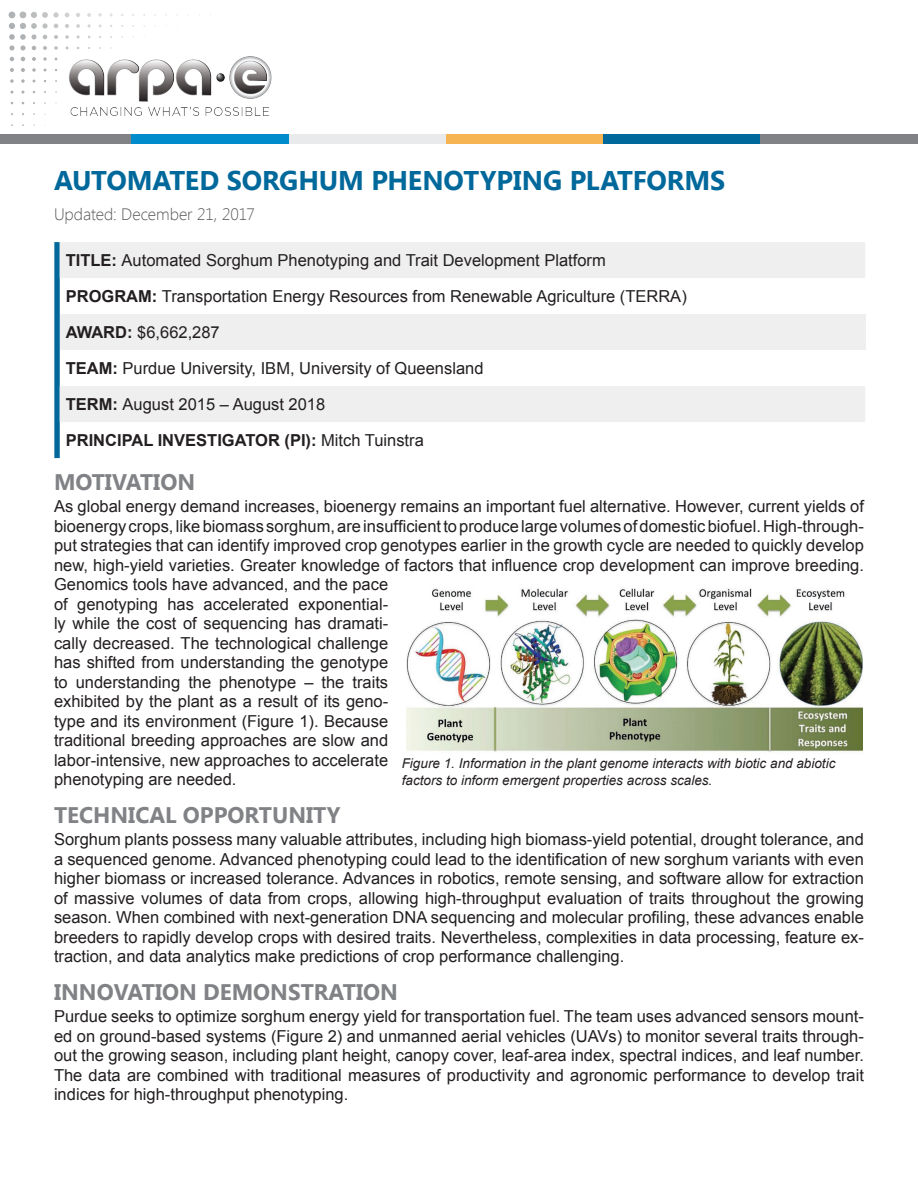
<style>
.page{position:relative;width:918px;height:1188px;background:#fff}
.page>*{position:absolute;margin:0;border:0;box-sizing:border-box;transform-origin:0 0}
.t1{font:700 27px "Segoe UI";letter-spacing:-.005em;color:#00689b}
.t2{font:700 22.5px "Segoe UI";color:#808285}
.t3{font:16.5px/19.5px "Arial";color:#231f20}
.t4{font:300 16.5px "Segoe UI";letter-spacing:-.005em;color:#57585a}
.t5{font:italic 13.5px/16.5px "Arial";color:#231f20}
.s1{font-weight:700}
</style>
<div class="page">
<div style="left:0;top:134px;width:132px;height:9px;background:#808285"></div>
<div style="left:132px;top:134px;width:158px;height:9px;background:#008bcd"></div>
<div style="left:290px;top:134px;width:158px;height:9px;background:#e9eaeb"></div>
<div style="left:447px;top:134px;width:158px;height:9px;background:#f7b453"></div>
<div style="left:604px;top:134px;width:158px;height:9px;background:#00689b"></div>
<div style="left:761px;top:134px;width:157px;height:9px;background:#808285"></div>
<svg style="left:10px;top:79px;width:4px;height:4px"></svg>
<svg style="left:21px;top:79px;width:4px;height:4px"></svg>
<svg style="left:10px;top:68px;width:4px;height:4px"></svg>
<svg style="left:21px;top:68px;width:4px;height:4px"></svg>
<svg style="left:32px;top:68px;width:4px;height:4px"></svg>
<svg style="left:10px;top:57px;width:4px;height:4px"></svg>
<svg style="left:21px;top:57px;width:4px;height:4px"></svg>
<svg style="left:32px;top:57px;width:4px;height:4px"></svg>
<svg style="left:43px;top:57px;width:4px;height:4px"></svg>
<svg style="left:65px;top:35px;width:4px;height:4px"></svg>
<svg style="left:65px;top:24px;width:4px;height:4px"></svg>
<svg style="left:76px;top:24px;width:4px;height:4px"></svg>
<svg style="left:9px;top:12px;width:50px;height:39px"></svg>
<svg style="left:65px;top:13px;width:4px;height:4px"></svg>
<svg style="left:76px;top:13px;width:4px;height:4px"></svg>
<svg style="left:87px;top:13px;width:4px;height:4px"></svg>
<svg style="left:98px;top:13px;width:4px;height:4px"></svg>
<img style="left:68px;top:56px;width:204px;height:60px">
<svg style="left:54px;top:242px;width:6px;height:216px"></svg>
<svg style="left:60px;top:242px;width:805px;height:180px;fill:#f6f6f7"></svg>
<div style="left:60px;top:314px;width:805px;height:36px;background:#efeff0"></div>
<img style="left:406px;top:588px;width:457px;height:164px">
<h1 class="t1" style="left:54px;top:161px;width:673px">AUTOMATED SORGHUM PHENOTYPING PLATFORMS</h1>
<p class="t4" style="left:54px;top:203px;width:202px">Updated: December 21, 2017</p>
<p class="t3" style="left:66px;top:242px;width:623px;line-height:36px"><span class="s1">TITLE:</span> Automated Sorghum Phenotyping and Trait Development Platform <span class="s1">PROGRAM:</span> Transportation Energy Resources from Renewable Agriculture (TERRA)<br><span class="s1">AWARD:</span> $6,662,287<br><span class="s1">TEAM:</span> Purdue University, IBM, University of Queensland<br><span class="s1">TERM:</span> August 2015 – August 2018<br><span class="s1">PRINCIPAL INVESTIGATOR (PI):</span> Mitch Tuinstra</p>
<h2 class="t2" style="left:54px;top:466px;width:143px">MOTIVATION</h2>
<p class="t3" style="left:54px;top:497px;width:812px">As global energy demand increases, bioenergy remains an important fuel alternative. However, current yields of bioenergy crops, like biomass sorghum, are insufficient to produce large volumes of domestic biofuel. High-through&shy;put strategies that can identify improved crop genotypes earlier in the growth cycle are needed to quickly develop new, high-yield varieties. Greater knowledge of factors that influence crop development can improve breeding.<br>Genomics tools have advanced, and the pace<br>of genotyping has accelerated exponential-<br>ly while the cost of sequencing has dramati-<br>cally decreased. The technological challenge<br>has shifted from understanding the genotype<br>to understanding the phenotype – the traits<br>exhibited by the plant as a result of its geno-<br>type and its environment (Figure 1). Because<br>traditional breeding approaches are slow and<br>labor-intensive, new approaches to accelerate<br>phenotyping are needed.</p>
<h2 class="t2" style="left:54px;top:799px;width:288px">TECHNICAL OPPORTUNITY</h2>
<p class="t3" style="left:54px;top:830px;width:811px;text-align:justify">Sorghum plants possess many valuable attributes, including high biomass-yield potential, drought tolerance, and a sequenced genome. Advanced phenotyping could lead to the identification of new sorghum variants with even higher biomass or increased tolerance. Advances in robotics, remote sensing, and software allow for extraction of massive volumes of data from crops, allowing high-throughput evaluation of traits throughout the growing season. When combined with next-generation DNA sequencing and molecular profiling, these advances enable breeders to rapidly develop crops with desired traits. Nevertheless, complexities in data processing, feature ex&shy;traction, and data analytics make predictions of crop performance challenging.</p>
<h2 class="t2" style="left:54px;top:976px;width:346px">INNOVATION DEMONSTRATION</h2>
<p class="t3" style="left:54px;top:1007px;width:812px;text-align:justify">Purdue seeks to optimize sorghum energy yield for transportation fuel. The team uses advanced sensors mount&shy;ed on ground-based systems (Figure 2) and unmanned aerial vehicles (UAVs) to monitor several traits through&shy;out the growing season, including plant height, canopy cover, leaf-area index, spectral indices, and leaf number.<br>The data are combined with traditional measures of productivity and agronomic performance to develop trait indices for high-throughput phenotyping.</p>
<p class="t5" style="left:402px;top:755px;width:435px">Figure 1. Information in the plant genome interacts with biotic and abiotic factors to inform emergent properties across scales.</p>
</div>
